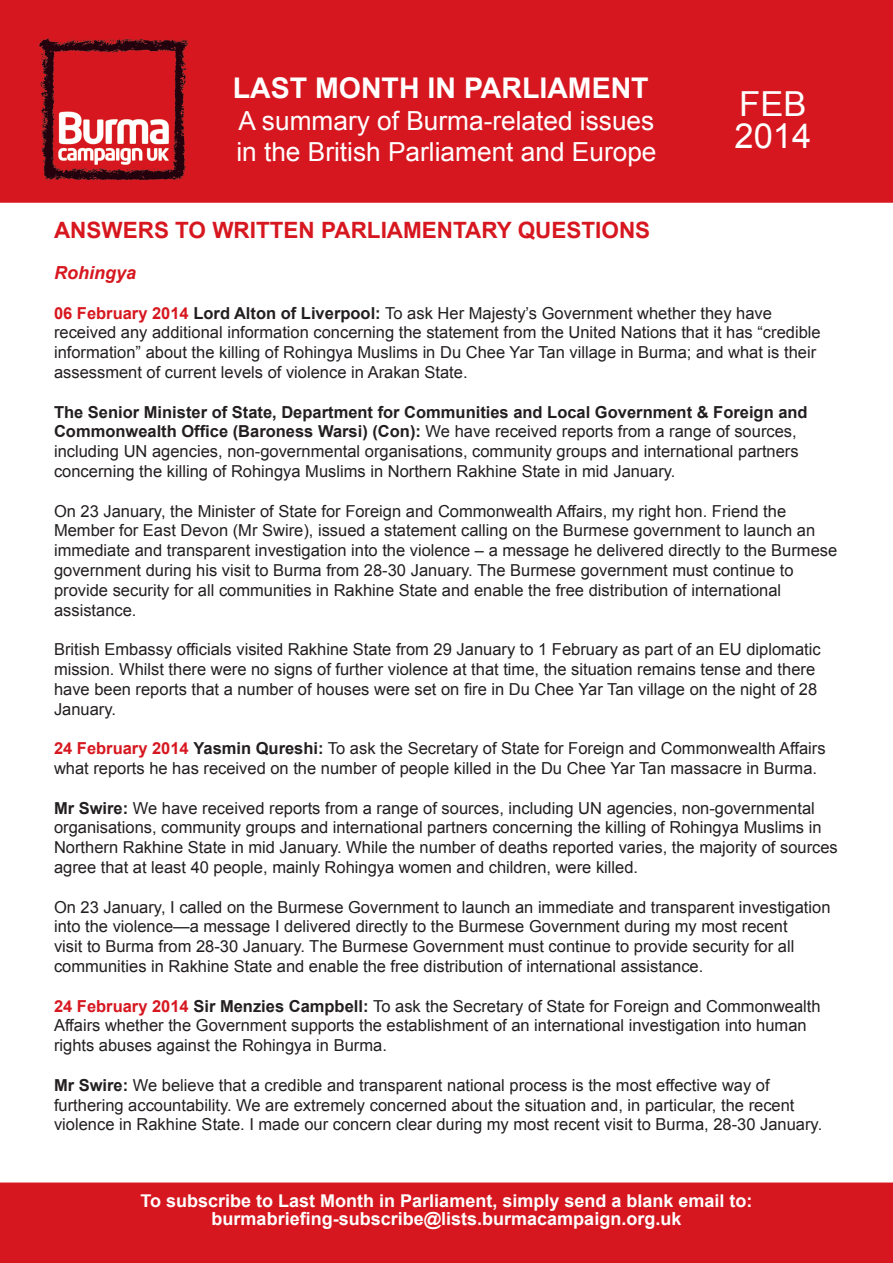
<style>
.page{position:relative;width:893px;height:1263px;background:#fff}
.page>*{position:absolute;margin:0;border:0;box-sizing:border-box;transform-origin:0 0}
.t1{font:34.5px "Arial";color:#fff}
.t2{font:700 28.5px "Arial";color:#fff}
.t3{font:26.25px/31.5px "Arial";color:#fff}
.t4{font:700 22.5px "Arial";color:#d7171f}
.t5{font:700 18px/18px "Arial";color:#fff;text-align:center}
.t6{font:italic 700 18px "Arial";color:#d7171f}
.t7{font:16.5px/19.8px "Arial";color:#231f20}
.s1{font-weight:700;color:#d7171f}
.s2{font-weight:700}
</style>
<div class="page">
<div style="left:0;top:0;width:893px;height:203px;background:#d7171f;border:2px solid #d7171f"></div>
<img style="left:39px;top:38px;width:150px;height:143px">
<div style="left:0;top:1182px;width:893px;height:81px;background:#d7171f;border:2px solid #d7171f"></div>
<h2 class="t2" style="left:233px;top:69px;width:417px">LAST MONTH IN PARLIAMENT</h2>
<h3 class="t3" style="left:236px;top:105px;width:422px">A summary of Burma-related issues in the British Parliament and Europe</h3>
<p class="t1" style="left:739px;top:82px;width:69px">FEB</p>
<p class="t1" style="left:734px;top:113px;width:78px">2014</p>
<p class="t4" style="left:54px;top:215px;width:598px">ANSWERS TO WRITTEN PARLIAMENTARY QUESTIONS</p>
<p class="t6" style="left:54px;top:261px;width:84px">Rohingya</p>
<p class="t7" style="left:54px;top:303px;width:768px"><span class="s1">06 February 2014</span> <span class="s2">Lord Alton of Liverpool:</span> To ask Her Majesty’s Government whether they have received any additional information concerning the statement from the United Nations that it has “credible information” about the killing of Rohingya Muslims in Du Chee Yar Tan village in Burma; and what is their assessment of current levels of violence in Arakan State.</p>
<p class="t7" style="left:54px;top:402px;width:755px"><span class="s2">The Senior Minister of State, Department for Communities and Local Government &amp; Foreign and Commonwealth Office (Baroness Warsi) (Con):</span> We have received reports from a range of sources, including UN agencies, non-governmental organisations, community groups and international partners concerning the killing of Rohingya Muslims in Northern Rakhine State in mid January.</p>
<p class="t7" style="left:54px;top:501px;width:785px">On 23 January, the Minister of State for Foreign and Commonwealth Affairs, my right hon. Friend the Member for East Devon (Mr Swire), issued a statement calling on the Burmese government to launch an immediate and transparent investigation into the violence – a message he delivered directly to the Burmese government during his visit to Burma from 28-30 January. The Burmese government must continue to provide security for all communities in Rakhine State and enable the free distribution of international assistance.</p>
<p class="t7" style="left:54px;top:640px;width:768px">British Embassy officials visited Rakhine State from 29 January to 1 February as part of an EU diplomatic mission. Whilst there were no signs of further violence at that time, the situation remains tense and there have been reports that a number of houses were set on fire in Du Chee Yar Tan village on the night of 28<br>January.</p>
<p class="t7" style="left:54px;top:739px;width:773px"><span class="s1">24 February 2014</span> <span class="s2">Yasmin Qureshi:</span> To ask the Secretary of State for Foreign and Commonwealth Affairs what reports he has received on the number of people killed in the Du Chee Yar Tan massacre in Burma.</p>
<p class="t7" style="left:54px;top:798px;width:785px"><span class="s2">Mr Swire:</span> We have received reports from a range of sources, including UN agencies, non-governmental organisations, community groups and international partners concerning the killing of Rohingya Muslims in Northern Rakhine State in mid January. While the number of deaths reported varies, the majority of sources agree that at least 40 people, mainly Rohingya women and children, were killed.</p>
<p class="t7" style="left:54px;top:897px;width:778px">On 23 January, I called on the Burmese Government to launch an immediate and transparent investigation into the violence—a message I delivered directly to the Burmese Government during my most recent<br>visit to Burma from 28-30 January. The Burmese Government must continue to provide security for all communities in Rakhine State and enable the free distribution of international assistance.</p>
<p class="t7" style="left:54px;top:996px;width:768px"><span class="s1">24 February 2014</span> <span class="s2">Sir Menzies Campbell:</span> To ask the Secretary of State for Foreign and Commonwealth<br>Affairs whether the Government supports the establishment of an international investigation into human rights abuses against the Rohingya in Burma.</p>
<p class="t7" style="left:54px;top:1075px;width:770px"><span class="s2">Mr Swire:</span> We believe that a credible and transparent national process is the most effective way of furthering accountability. We are extremely concerned about the situation and, in particular, the recent violence in Rakhine State. I made our concern clear during my most recent visit to Burma, 28-30 January.</p>
<p class="t5" style="left:141px;top:1193px;width:613px">To subscribe to Last Month in Parliament, simply send a blank email to: burmabriefing-subscribe@lists.burmacampaign.org.uk</p>
</div>
